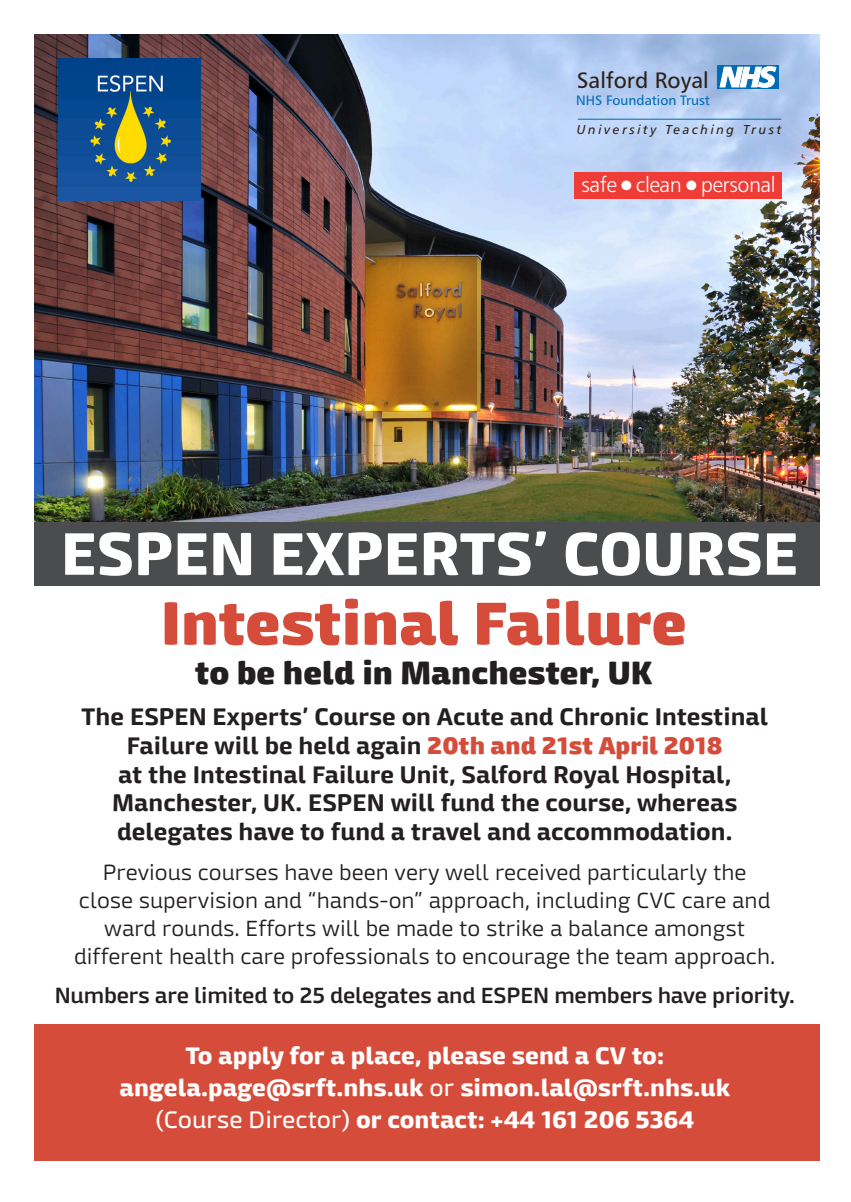
<style>
.page{position:relative;width:851px;height:1202px;background:#fff}
.page>*{position:absolute;margin:0;border:0;box-sizing:border-box;transform-origin:0 0}
.t1{font:800 60px "Mangerica";color:#fff}
.t2{font:900 60px "Mangerica";color:#d64c3a}
.t3{font:900 32px "Mangerica";color:#231f20}
.t4{font:700 24px/28.8px "Mangerica";color:#231f20;text-align:center}
.t5{font:800 24px/32px "Mangerica";color:#fff;text-align:center}
.t6{font:22.4px "Humanist 777 BT Roman B";color:#2d2014}
.t7{font:300 22px/28px "Mangerica";color:#231f20;text-align:center}
.t8{font:600 22px "Mangerica";letter-spacing:-.01em;color:#231f20}
.t9{font:21.6px "Humanist 777 BT Light B";letter-spacing:-.02em;color:#fff}
.t10{font:13.6px "Humanist 777 BT Roman B";color:#006cb5}
.t11{font:12.8px "Humanist 777 BT Italic B";letter-spacing:.2em;color:#2d2014}
.s1{font-size:34px}
.s2{font-weight:900;color:#d64c3a}
.s3{font-weight:400}
</style>
<div class="page">
<div style="left:34px;top:1024px;width:785px;height:136px;background:#d64c3a"></div>
<img style="left:34px;top:34px;width:785px;height:488px">
<img style="left:59px;top:59px;width:141px;height:141px">
<div style="left:717px;top:65px;width:62px;height:24px;background:#006cb5"></div>
<svg style="left:719px;top:66px;width:57px;height:22px"></svg>
<hr style="left:577px;top:119px;width:204px;height:1px;background:#006cb5">
<div style="left:574px;top:172px;width:207px;height:27px;background:#ef3c36"></div>
<div style="left:34px;top:522px;width:785px;height:63px;background:#4b4c4d"></div>
<p class="t6" style="left:576px;top:66px;width:134px">Salford Royal</p>
<p class="t11" style="left:576px;top:122px;width:206px">University Teaching Trust</p>
<p class="t10" style="left:576px;top:92px;width:135px">NHS Foundation Trust</p>
<p class="t9" style="left:581px;top:171px;width:196px">safe<span class="s1">•</span>clean<span class="s1">•</span>personal</p>
<p class="t1" style="left:61px;top:516px;width:739px">ESPEN EXPERTS’ COURSE</p>
<p class="t2" style="left:161px;top:584px;width:527px">Intestinal Failure</p>
<p class="t3" style="left:195px;top:652px;width:459px">to be held in Manchester, UK</p>
<p class="t4" style="left:81px;top:702px;width:688px">The ESPEN Experts’ Course on Acute and Chronic Intestinal<br>Failure will be held again <span class="s2">20th and 21st April 2018</span></p>
<p class="t4" style="left:112px;top:760px;width:626px;text-align:left">at the Intestinal Failure Unit, Salford Royal Hospital,<br>Manchester, UK. ESPEN will fund the course, whereas delegates have to fund a travel and accommodation.</p>
<p class="t7" style="left:74px;top:858px;width:703px">Previous courses have been very well received particularly the close supervision and “hands-on” approach, including CVC care and ward rounds. Efforts will be made to strike a balance amongst different health care professionals to encourage the team approach.</p>
<p class="t8" style="left:55px;top:982px;width:741px">Numbers are limited to 25 delegates and ESPEN members have priority.</p>
<p class="t5" style="left:185px;top:1040px;width:480px">To apply for a place, please send a CV to:</p>
<p class="t5" style="left:119px;top:1072px;width:612px">angela.page@srft.nhs.uk <span class="s3">or</span> simon.lal@srft.nhs.uk <span class="s3">(Course Director)</span> or contact: +44 161 206 5364</p>
</div>
